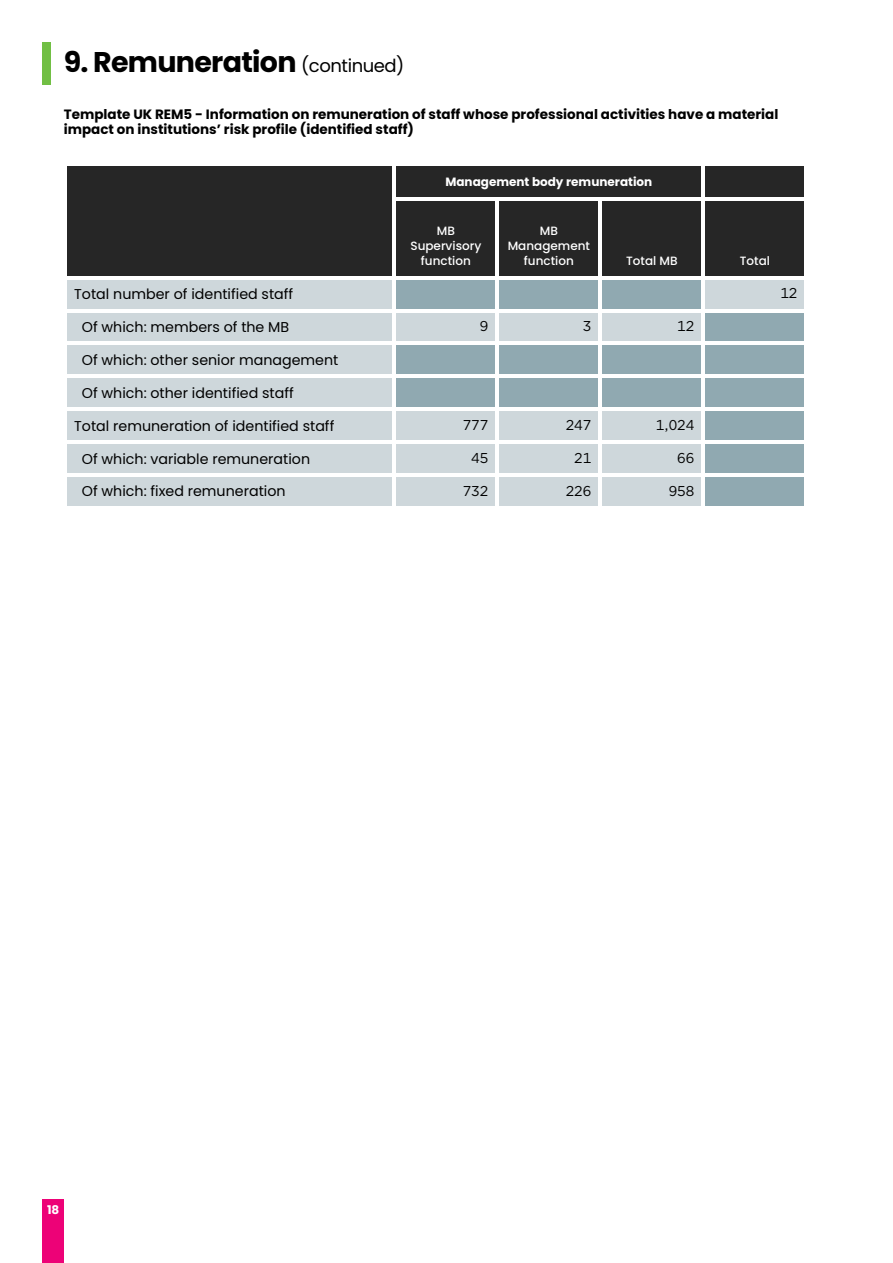
<style>
.page{position:relative;width:893px;height:1263px;background:#fff}
.page>*{position:absolute;margin:0;border:0;box-sizing:border-box;transform-origin:0 0}
.t1{font:700 28.5px "Poppins";letter-spacing:-.025em;color:#000}
.t2{font:14.25px "Poppins";color:#000}
.t3{font:14.25px "Gotham";color:#000}
.t4{font:700 13.5px/15px "Poppins";color:#000}
.t5{font:500 12px/15px "Poppins";color:#fff;text-align:center}
.t6{font:700 12px "Poppins";color:#fff}
.s1{font-weight:400;font-size:18px}
</style>
<div class="page">
<div style="left:43px;top:1199px;width:21px;height:64px;background:#ed0277"></div>
<div style="left:43px;top:43px;width:8px;height:42px;background:#71bf44"></div>
<div style="left:64px;top:163px;width:330px;height:115px;background:#262626"></div>
<div style="left:394px;top:163px;width:309px;height:36px;background:#262626"></div>
<div style="left:703px;top:163px;width:105px;height:36px;background:#262626"></div>
<div style="left:394px;top:199px;width:103px;height:79px;background:#262626"></div>
<div style="left:497px;top:199px;width:103px;height:79px;background:#262626"></div>
<div style="left:600px;top:199px;width:103px;height:79px;background:#262626"></div>
<div style="left:703px;top:199px;width:105px;height:79px;background:#262626"></div>
<div style="left:64px;top:278px;width:330px;height:33px;background:#ced7db"></div>
<div style="left:394px;top:278px;width:103px;height:33px;background:#90a9b1"></div>
<div style="left:497px;top:278px;width:103px;height:33px;background:#90a9b1"></div>
<div style="left:600px;top:278px;width:103px;height:33px;background:#90a9b1"></div>
<div style="left:703px;top:278px;width:105px;height:33px;background:#ced7db"></div>
<div style="left:64px;top:311px;width:330px;height:32px;background:#ced7db"></div>
<div style="left:394px;top:311px;width:103px;height:32px;background:#ced7db"></div>
<div style="left:497px;top:311px;width:103px;height:32px;background:#ced7db"></div>
<div style="left:600px;top:311px;width:103px;height:32px;background:#ced7db"></div>
<div style="left:703px;top:311px;width:105px;height:32px;background:#90a9b1"></div>
<div style="left:64px;top:343px;width:330px;height:33px;background:#ced7db"></div>
<div style="left:394px;top:343px;width:103px;height:33px;background:#90a9b1"></div>
<div style="left:497px;top:343px;width:103px;height:33px;background:#90a9b1"></div>
<div style="left:600px;top:343px;width:103px;height:33px;background:#90a9b1"></div>
<div style="left:703px;top:343px;width:105px;height:33px;background:#90a9b1"></div>
<div style="left:64px;top:376px;width:330px;height:33px;background:#ced7db"></div>
<div style="left:394px;top:376px;width:103px;height:33px;background:#90a9b1"></div>
<div style="left:497px;top:376px;width:103px;height:33px;background:#90a9b1"></div>
<div style="left:600px;top:376px;width:103px;height:33px;background:#90a9b1"></div>
<div style="left:703px;top:376px;width:105px;height:33px;background:#90a9b1"></div>
<div style="left:64px;top:409px;width:330px;height:33px;background:#ced7db"></div>
<div style="left:394px;top:409px;width:103px;height:33px;background:#ced7db"></div>
<div style="left:497px;top:409px;width:103px;height:33px;background:#ced7db"></div>
<div style="left:600px;top:409px;width:103px;height:33px;background:#ced7db"></div>
<div style="left:703px;top:409px;width:105px;height:33px;background:#90a9b1"></div>
<div style="left:64px;top:442px;width:330px;height:33px;background:#ced7db"></div>
<div style="left:394px;top:442px;width:103px;height:33px;background:#ced7db"></div>
<div style="left:497px;top:442px;width:103px;height:33px;background:#ced7db"></div>
<div style="left:600px;top:442px;width:103px;height:33px;background:#ced7db"></div>
<div style="left:703px;top:442px;width:105px;height:33px;background:#90a9b1"></div>
<div style="left:64px;top:475px;width:330px;height:34px;background:#ced7db"></div>
<div style="left:394px;top:475px;width:103px;height:34px;background:#ced7db"></div>
<div style="left:497px;top:475px;width:103px;height:34px;background:#ced7db"></div>
<div style="left:600px;top:475px;width:103px;height:34px;background:#ced7db"></div>
<div style="left:703px;top:475px;width:105px;height:34px;background:#90a9b1"></div>
<hr style="left:64px;top:163px;width:3px;height:346px;background:#fff">
<hr style="left:393px;top:163px;width:3px;height:346px;background:#fff">
<hr style="left:496px;top:197px;width:3px;height:312px;background:#fff">
<hr style="left:599px;top:197px;width:3px;height:312px;background:#fff">
<hr style="left:702px;top:163px;width:3px;height:346px;background:#fff">
<hr style="left:805px;top:163px;width:3px;height:346px;background:#fff">
<hr style="left:64px;top:163px;width:744px;height:3px;background:#fff">
<hr style="left:393px;top:197px;width:415px;height:3px;background:#fff">
<hr style="left:64px;top:276px;width:744px;height:3px;background:#fff">
<hr style="left:64px;top:309px;width:744px;height:3px;background:#fff">
<hr style="left:64px;top:342px;width:744px;height:3px;background:#fff">
<hr style="left:64px;top:375px;width:744px;height:3px;background:#fff">
<hr style="left:64px;top:408px;width:744px;height:3px;background:#fff">
<hr style="left:64px;top:441px;width:744px;height:3px;background:#fff">
<hr style="left:64px;top:473px;width:744px;height:3px;background:#fff">
<hr style="left:64px;top:506px;width:744px;height:3px;background:#fff">
<h1 class="t1" style="left:64px;top:51px;width:342px">9. Remuneration <span class="s1">(continued)</span></h1>
<p class="t4" style="left:64px;top:109px;width:716px">Template UK REM5 - Information on remuneration of staff whose professional activities have a material impact on institutions’ risk profile (identified staff)</p>
<p class="t6" style="left:445px;top:177px;width:208px">Management body remuneration</p>
<p class="t5" style="left:410px;top:224px;width:72px">MB<br>Supervisory function</p>
<p class="t5" style="left:508px;top:224px;width:84px">MB<br>Management function</p>
<p class="t5" style="left:626px;top:254px;width:53px">Total MB</p>
<p class="t5" style="left:740px;top:254px;width:32px">Total</p>
<p class="t2" style="left:74px;top:289px;width:220px">Total number of identified staff</p>
<p class="t3" style="left:780px;top:285px;width:19px">12</p>
<p class="t2" style="left:82px;top:321px;width:209px">Of which: members of the MB</p>
<p class="t3" style="left:480px;top:318px;width:10px">9</p>
<p class="t3" style="left:583px;top:318px;width:10px">3</p>
<p class="t3" style="left:677px;top:318px;width:19px">12</p>
<p class="t2" style="left:82px;top:354px;width:258px">Of which: other senior management</p>
<p class="t2" style="left:82px;top:387px;width:213px">Of which: other identified staff</p>
<p class="t2" style="left:74px;top:420px;width:262px">Total remuneration of identified staff</p>
<p class="t3" style="left:463px;top:417px;width:27px">777</p>
<p class="t3" style="left:566px;top:417px;width:27px">247</p>
<p class="t3" style="left:656px;top:417px;width:40px">1,024</p>
<p class="t2" style="left:82px;top:453px;width:230px">Of which: variable remuneration</p>
<p class="t3" style="left:471px;top:450px;width:19px">45</p>
<p class="t3" style="left:574px;top:450px;width:19px">21</p>
<p class="t3" style="left:677px;top:450px;width:19px">66</p>
<p class="t2" style="left:82px;top:486px;width:205px">Of which: fixed remuneration</p>
<p class="t3" style="left:463px;top:482px;width:27px">732</p>
<p class="t3" style="left:566px;top:482px;width:27px">226</p>
<p class="t3" style="left:669px;top:482px;width:27px">958</p>
<p class="t6" style="left:47px;top:1205px;width:14px">18</p>
</div>
